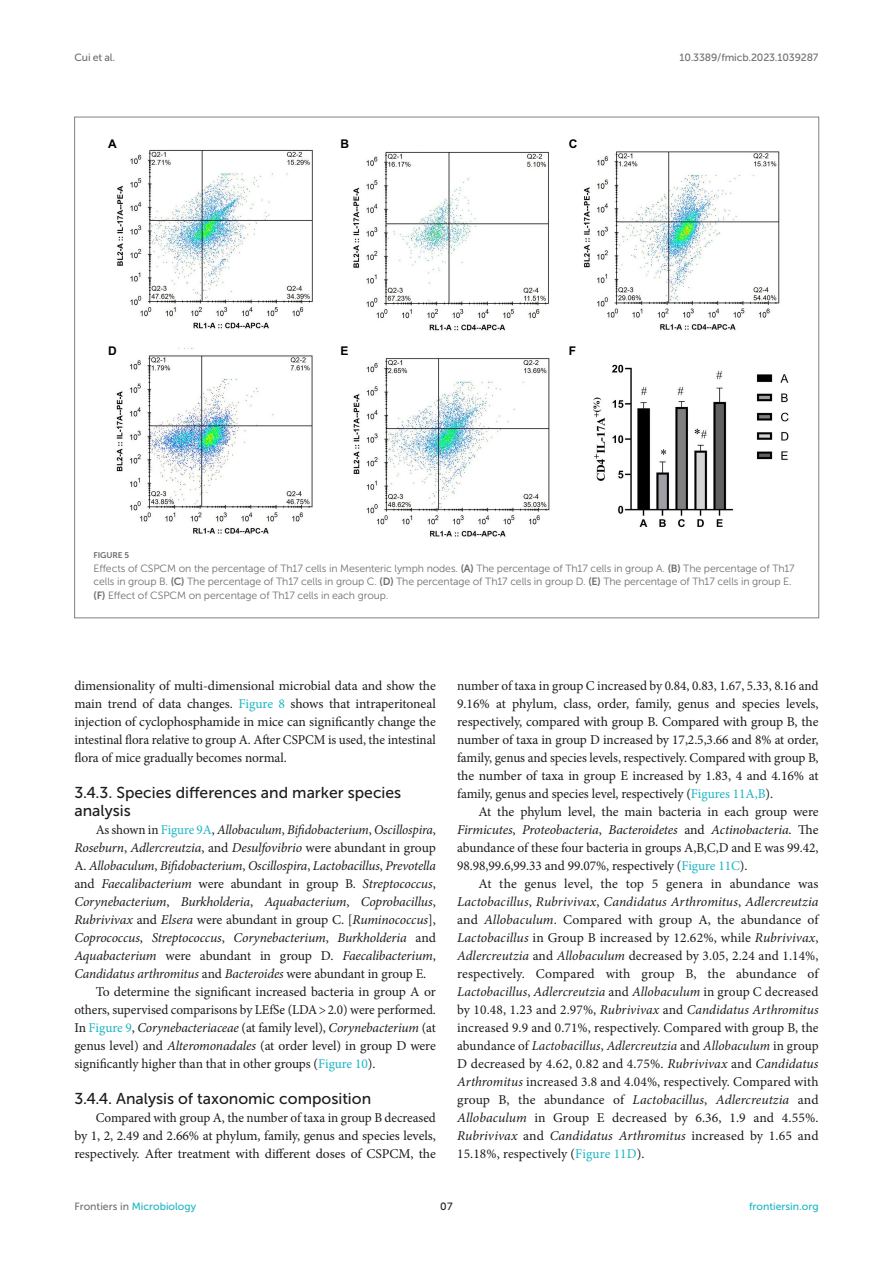
<style>
.page{position:relative;width:893px;height:1263px;background:#fff}
.page>*{position:absolute;margin:0;border:0;box-sizing:border-box;transform-origin:0 0}
.HEAD_3{font:15.75px/18px "Museo Sans 500";color:#1b1c1b}
.TEXT{font:13.5px/18px "Minion Pro";letter-spacing:-.005em;color:#1b1c1b;text-align:justify}
.TEXT_FLUSH{font:13.5px/18px "Minion Pro";letter-spacing:-.005em;color:#1b1c1b;text-align:justify}
.TEXT_FLUSH-2{font:italic 13.5px/18px "Minion Pro";letter-spacing:-.015em;color:#1b1c1b;text-align:justify}
.t1{font:700 12px "Arial";color:#000}
.FIG_LEG{font:10.5px/13.5px "Museo Sans 300";letter-spacing:-.01em;color:#706f70}
.t2{font:10.5px "Museo Sans 500";color:#1db5c3}
.t3{font:10.5px "Museo Sans 500";letter-spacing:-.015em;color:#706f70}
.t4{font:10.5px "Museo Sans 500";color:#1b1c1b}
.FIG_HD{font:8.25px "Museo Sans 700";letter-spacing:-.01em;color:#706f70}
.s1{font-family:"Museo Sans 700"}
.s2{color:#1db5c3}
.s3{font-style:normal}
.s4{font-style:normal;color:#1db5c3}
.s5{font-style:italic}
.s6{color:#706f70}
</style>
<div class="page">
<img style="left:116px;top:149px;width:673px;height:389px">
<p class="t3" style="left:74px;top:51px;width:42px">Cui et al.</p>
<p class="t3" style="left:679px;top:51px;width:141px">10.3389/fmicb.2023.1039287</p>
<p class="t1" style="left:108px;top:135px;width:10px">A</p>
<p class="t1" style="left:340px;top:135px;width:10px">B</p>
<p class="t1" style="left:569px;top:135px;width:10px">C</p>
<p class="t1" style="left:108px;top:342px;width:10px">D</p>
<p class="t1" style="left:340px;top:342px;width:10px">E</p>
<p class="t1" style="left:569px;top:342px;width:9px">F</p>
<p class="FIG_HD" style="left:94px;top:551px;width:37px">FIGURE 5</p>
<p class="FIG_LEG" style="left:94px;top:562px;width:703px">Effects of CSPCM on the percentage of Th17 cells in Mesenteric lymph nodes. <span class="s1">(A)</span> The percentage of Th17 cells in group A. <span class="s1">(B)</span> The percentage of Th17 cells in group B. <span class="s1">(C)</span> The percentage of Th17 cells in group C. <span class="s1">(D)</span> The percentage of Th17 cells in group D. <span class="s1">(E)</span> The percentage of Th17 cells in group E. <span class="s1">(F)</span> Effect of CSPCM on percentage of Th17 cells in each group.</p>
<p class="TEXT_FLUSH" style="left:74px;top:677px;width:363px">dimensionality of multi-dimensional microbial data and show the main trend of data changes. <span class="s2">Figure 8</span> shows that intraperitoneal injection of cyclophosphamide in mice can significantly change the intestinal flora relative to group A. After CSPCM is used, the intestinal flora of mice gradually becomes normal.</p>
<p class="HEAD_3" style="left:74px;top:784px;width:328px">3.4.3. Species differences and marker species analysis</p>
<p class="TEXT_FLUSH-2" style="left:74px;top:821px;width:363px;text-indent:21px"><span class="s3">As shown in</span> <span class="s4">Figure 9A</span><span class="s3">,</span> Allobaculum<span class="s3">,</span> Bifidobacterium<span class="s3">,</span> Oscillospira<span class="s3">, </span>Roseburn<span class="s3">,</span> Adlercreutzia<span class="s3">, and</span> Desulfovibrio <span class="s3">were abundant in group A.</span> Allobaculum<span class="s3">,</span> Bifidobacterium<span class="s3">,</span> Oscillospira<span class="s3">,</span> Lactobacillus<span class="s3">,</span> Prevotella <span class="s3">and</span> Faecalibacterium <span class="s3">were abundant in group B.</span> Streptococcus<span class="s3">, </span>Corynebacterium<span class="s3">,</span> Burkholderia<span class="s3">,</span> Aquabacterium<span class="s3">,</span> Coprobacillus<span class="s3">, </span>Rubrivivax <span class="s3">and</span> Elsera <span class="s3">were abundant in group C. [</span>Ruminococcus<span class="s3">], </span>Coprococcus<span class="s3">,</span> Streptococcus<span class="s3">,</span> Corynebacterium<span class="s3">,</span> Burkholderia <span class="s3">and </span>Aquabacterium <span class="s3">were abundant in group D.</span> Faecalibacterium<span class="s3">, </span>Candidatus arthromitus <span class="s3">and</span> Bacteroides <span class="s3">were abundant in group E.</span></p>
<p class="TEXT" style="left:74px;top:983px;width:363px;text-indent:21px">To determine the significant increased bacteria in group A or others, supervised comparisons by LEfSe (LDA&gt;2.0) were performed.<br>In <span class="s2">Figure 9</span>, <span class="s5">Corynebacteriaceae</span> (at family level), <span class="s5">Corynebacterium</span> (at genus level) and <span class="s5">Alteromonadales</span> (at order level) in group D were significantly higher than that in other groups (<span class="s2">Figure 10</span>).</p>
<p class="HEAD_3" style="left:74px;top:1090px;width:298px">3.4.4. Analysis of taxonomic composition</p>
<p class="TEXT_FLUSH" style="left:74px;top:1109px;width:363px;text-indent:21px">Compared with group A, the number of taxa in group B decreased by 1, 2, 2.49 and 2.66% at phylum, family, genus and species levels, respectively. After treatment with different doses of CSPCM, the</p>
<p class="TEXT_FLUSH" style="left:457px;top:677px;width:363px">number of taxa in group C increased by 0.84, 0.83, 1.67, 5.33, 8.16 and 9.16% at phylum, class, order, family, genus and species levels, respectively, compared with group B. Compared with group B, the number of taxa in group D increased by 17,2.5,3.66 and 8% at order, family, genus and species levels, respectively. Compared with group B, the number of taxa in group E increased by 1.83, 4 and 4.16% at family, genus and species level, respectively (<span class="s2">Figures 11A,B</span>).</p>
<p class="TEXT" style="left:457px;top:803px;width:363px;text-indent:21px">At the phylum level, the main bacteria in each group were <span class="s5">Firmicutes</span>, <span class="s5">Proteobacteria</span>, <span class="s5">Bacteroidetes</span> and <span class="s5">Actinobacteria</span>. The abundance of these four bacteria in groups A,B,C,D and E was 99.42, 98.98,99.6,99.33 and 99.07%, respectively (<span class="s2">Figure 11C</span>).</p>
<p class="TEXT" style="left:457px;top:875px;width:363px;text-indent:21px">At the genus level, the top 5 genera in abundance was <span class="s5">Lactobacillus</span>, <span class="s5">Rubrivivax</span>, <span class="s5">Candidatus Arthromitus</span>, <span class="s5">Adlercreutzia </span>and <span class="s5">Allobaculum</span>. Compared with group A, the abundance of <span class="s5">Lactobacillus</span> in Group B increased by 12.62%, while <span class="s5">Rubrivivax</span>, <span class="s5">Adlercreutzia</span> and <span class="s5">Allobaculum</span> decreased by 3.05, 2.24 and 1.14%, respectively. Compared with group B, the abundance of <span class="s5">Lactobacillus</span>, <span class="s5">Adlercreutzia</span> and <span class="s5">Allobaculum</span> in group C decreased by 10.48, 1.23 and 2.97%, <span class="s5">Rubrivivax</span> and <span class="s5">Candidatus Arthromitus </span>increased 9.9 and 0.71%, respectively. Compared with group B, the abundance of <span class="s5">Lactobacillus</span>, <span class="s5">Adlercreutzia</span> and <span class="s5">Allobaculum</span> in group D decreased by 4.62, 0.82 and 4.75%. <span class="s5">Rubrivivax</span> and <span class="s5">Candidatus Arthromitus</span> increased 3.8 and 4.04%, respectively. Compared with group B, the abundance of <span class="s5">Lactobacillus</span>, <span class="s5">Adlercreutzia</span> and <span class="s5">Allobaculum</span> in Group E decreased by 6.36, 1.9 and 4.55%.<br><span class="s5">Rubrivivax</span> and <span class="s5">Candidatus Arthromitus</span> increased by 1.65 and 15.18%, respectively (<span class="s2">Figure 11D</span>).</p>
<p class="t2" style="left:74px;top:1200px;width:123px"><span class="s6">Frontiers in</span> Microbiology</p>
<p class="t4" style="left:440px;top:1200px;width:14px">07</p>
<p class="t2" style="left:749px;top:1200px;width:71px">frontiersin.org</p>
</div>
